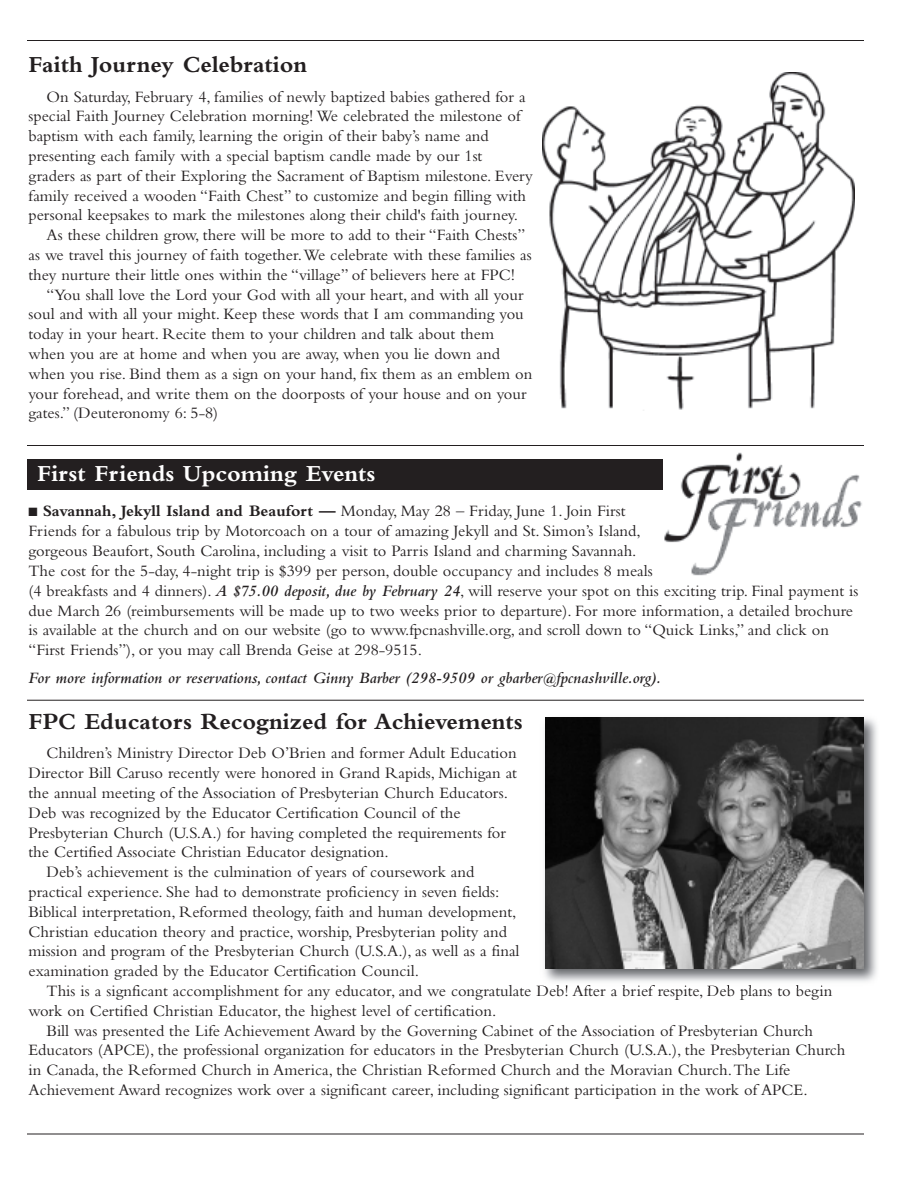
<style>
.page{position:relative;width:918px;height:1188px;background:#fff}
.page>*{position:absolute;margin:0;border:0;box-sizing:border-box;transform-origin:0 0}
.t1{font:700 24px "Bembo";color:#231f20}
.t2{font:700 24px "Bembo";color:#fff}
.t3{font:16.5px/19.8px "Bembo";color:#231f20}
.t4{font:italic 600 16.5px "Bembo";color:#231f20}
.s1{font-weight:700}
.s2{font-weight:600;font-style:italic}
</style>
<div class="page">
<hr style="left:27px;top:40px;width:837px;height:1px;background:#231f20">
<hr style="left:27px;top:1134px;width:837px;height:1px;background:#231f20">
<img style="left:539px;top:717px;width:338px;height:270px">
<img style="left:546px;top:718px;width:318px;height:250px">
<div style="left:27px;top:459px;width:647px;height:31px;background:#231f20"></div>
<img style="left:664px;top:452px;width:198px;height:124px">
<hr style="left:27px;top:700px;width:837px;height:1px;background:#231f20">
<hr style="left:27px;top:445px;width:837px;height:1px;background:#231f20">
<img style="left:542px;top:72px;width:313px;height:339px">
<h1 class="t1" style="left:28px;top:56px;width:280px">Faith Journey Celebration</h1>
<p class="t3" style="left:47px;top:88px;width:481px">On Saturday, February 4, families of newly baptized babies gathered for a</p>
<p class="t3" style="left:28px;top:108px;width:494px">special Faith Journey Celebration morning! We celebrated the milestone of</p>
<p class="t3" style="left:28px;top:128px;width:462px">baptism with each family, learning the origin of their baby’s name and</p>
<p class="t3" style="left:28px;top:148px;width:455px">presenting each family with a special baptism candle made by our 1st</p>
<p class="t3" style="left:28px;top:167px;width:506px">graders as part of their Exploring the Sacrament of Baptism milestone. Every</p>
<p class="t3" style="left:28px;top:187px;width:499px">family received a wooden “Faith Chest” to customize and begin filling with</p>
<p class="t3" style="left:28px;top:207px;width:491px">personal keepsakes to mark the milestones along their child's faith journey.</p>
<p class="t3" style="left:47px;top:227px;width:480px">As these children grow, there will be more to add to their “Faith Chests”</p>
<p class="t3" style="left:28px;top:247px;width:505px">as we travel this journey of faith together.We celebrate with these families as</p>
<p class="t3" style="left:28px;top:266px;width:488px">they nurture their little ones within the “village” of believers here at FPC!</p>
<p class="t3" style="left:47px;top:286px;width:479px">“You shall love the Lord your God with all your heart, and with all your</p>
<p class="t3" style="left:28px;top:306px;width:497px">soul and with all your might. Keep these words that I am commanding you</p>
<p class="t3" style="left:28px;top:326px;width:467px">today in your heart. Recite them to your children and talk about them</p>
<p class="t3" style="left:28px;top:346px;width:473px">when you are at home and when you are away, when you lie down and</p>
<p class="t3" style="left:28px;top:365px;width:505px">when you rise. Bind them as a sign on your hand, fix them as an emblem on</p>
<p class="t3" style="left:28px;top:385px;width:500px">your forehead, and write them on the doorposts of your house and on your</p>
<p class="t3" style="left:28px;top:405px;width:191px">gates.” (Deuteronomy 6: 5-8)</p>
<h1 class="t2" style="left:37px;top:465px;width:340px">First Friends Upcoming Events</h1>
<p class="t3" style="left:28px;top:503px;width:832px">■ <span class="s1">Savannah, Jekyll Island and Beaufort —</span> Monday, May 28 – Friday, June 1. Join First<br>Friends for a fabulous trip by Motorcoach on a tour of amazing Jekyll and St. Simon’s Island,<br>gorgeous Beaufort, South Carolina, including a visit to Parris Island and charming Savannah.<br>The cost for the 5-day, 4-night trip is $399 per person, double occupancy and includes 8 meals<br>(4 breakfasts and 4 dinners). <span class="s2">A $75.00 deposit, due by February 24</span>, will reserve your spot on this exciting trip. Final payment is due March 26 (reimbursements will be made up to two weeks prior to departure). For more information, a detailed brochure is available at the church and on our website (go to www.fpcnashville.org, and scroll down to “Quick Links,” and click on “First Friends”), or you may call Brenda Geise at 298-9515.</p>
<p class="t4" style="left:28px;top:672px;width:634px">For more information or reservations, contact Ginny Barber (298-9509 or gbarber@fpcnashville.org).</p>
<h1 class="t1" style="left:28px;top:713px;width:496px">FPC Educators Recognized for Achievements</h1>
<p class="t3" style="left:47px;top:745px;width:472px">Children’s Ministry Director Deb O’Brien and former Adult Education</p>
<p class="t3" style="left:29px;top:765px;width:490px">Director Bill Caruso recently were honored in Grand Rapids, Michigan at</p>
<p class="t3" style="left:29px;top:785px;width:481px">the annual meeting of the Association of Presbyterian Church Educators.</p>
<p class="t3" style="left:28px;top:804px;width:434px">Deb was recognized by the Educator Certification Council of the</p>
<p class="t3" style="left:29px;top:824px;width:479px">Presbyterian Church (U.S.A.) for having completed the requirements for</p>
<p class="t3" style="left:28px;top:844px;width:362px">the Certified Associate Christian Educator designation.</p>
<p class="t3" style="left:47px;top:864px;width:429px">Deb’s achievement is the culmination of years of coursework and</p>
<p class="t3" style="left:29px;top:884px;width:473px">practical experience. She had to demonstrate proficiency in seven fields:</p>
<p class="t3" style="left:28px;top:903px;width:490px">Biblical interpretation, Reformed theology, faith and human development,</p>
<p class="t3" style="left:28px;top:923px;width:480px">Christian education theory and practice, worship, Presbyterian polity and</p>
<p class="t3" style="left:29px;top:943px;width:493px">mission and program of the Presbyterian Church (U.S.A.), as well as a final</p>
<p class="t3" style="left:29px;top:963px;width:392px">examination graded by the Educator Certification Council.</p>
<p class="t3" style="left:47px;top:983px;width:787px">This is a signficant accomplishment for any educator, and we congratulate Deb! After a brief respite, Deb plans to begin</p>
<p class="t3" style="left:29px;top:1002px;width:469px">work on Certified Christian Educator, the highest level of certification.</p>
<p class="t3" style="left:47px;top:1022px;width:768px">Bill was presented the Life Achievement Award by the Governing Cabinet of the Association of Presbyterian Church</p>
<p class="t3" style="left:29px;top:1042px;width:819px">Educators (APCE), the professional organization for educators in the Presbyterian Church (U.S.A.), the Presbyterian Church</p>
<p class="t3" style="left:29px;top:1062px;width:763px">in Canada, the Reformed Church in America, the Christian Reformed Church and the Moravian Church.The Life</p>
<p class="t3" style="left:29px;top:1082px;width:781px">Achievement Award recognizes work over a significant career, including significant participation in the work of APCE.</p>
</div>
